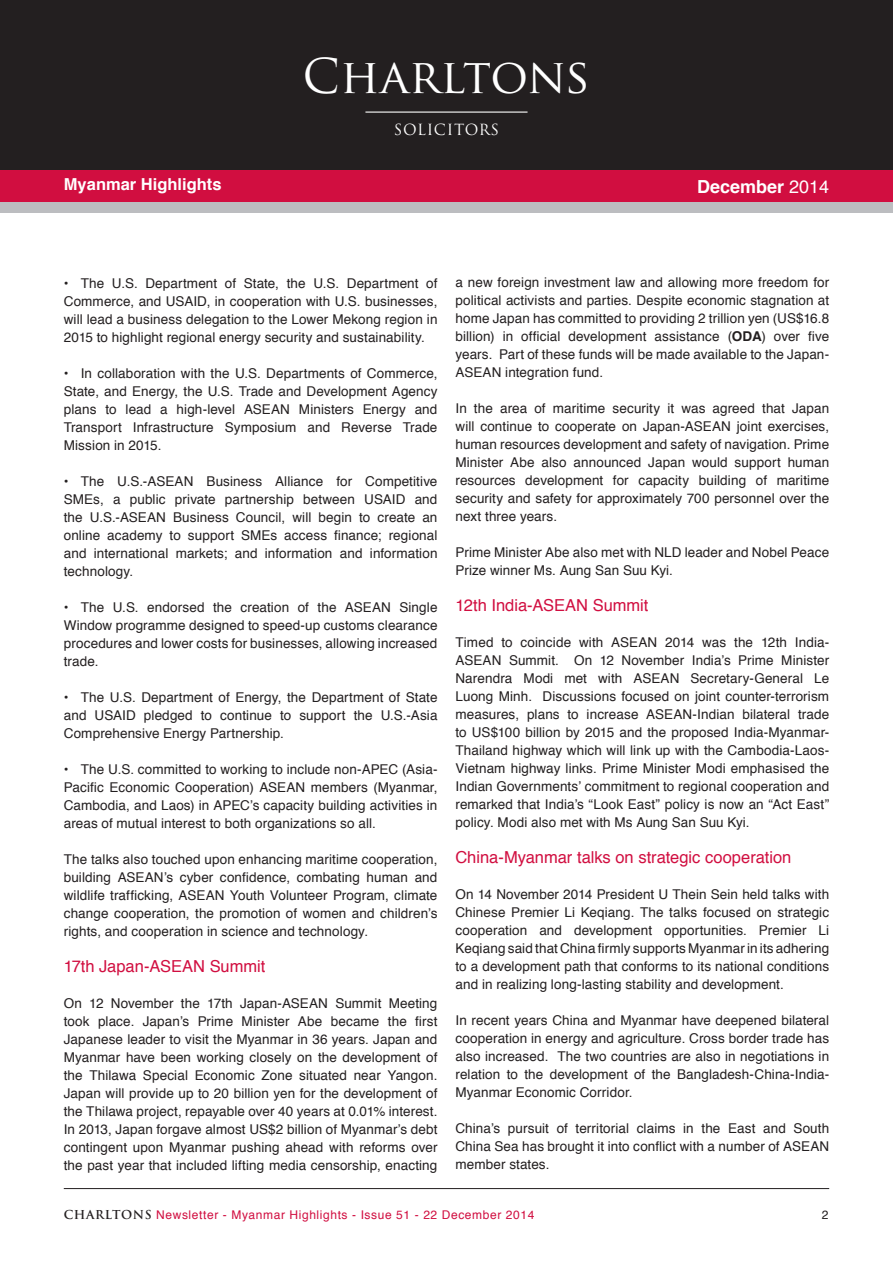
<style>
.page{position:relative;width:893px;height:1263px;background:#fff}
.page>*{position:absolute;margin:0;border:0;box-sizing:border-box;transform-origin:0 0}
.t1{font:46.8px "Trajan Pro";color:#fff}
.t2{font:700 18px "Helvetica";color:#fff}
.body_heading{font:16.5px "Helvetica";color:#d10e40}
.t3{font:700 16.5px "Helvetica";color:#fff}
.t4{font:15px "Trajan Pro";letter-spacing:.04em;color:#fff}
.body_text{font:13.5px/18px "Helvetica";letter-spacing:.01em;color:#231f20;text-align:justify}
.t5{font:12px "Helvetica";letter-spacing:.05em;color:#d10e40}
.t6{font:12px "Helvetica";color:#231f20}
.s1{font-weight:400}
.s2{font-weight:700}
.s3{font-family:"Trajan Pro";font-weight:700;color:#231f20}
</style>
<div class="page">
<hr style="left:64px;top:1188px;width:765px;height:1px;background:#231f20">
<div style="left:0;top:0;width:893px;height:170px;background:#231f20"></div>
<div style="left:0;top:170px;width:893px;height:32px;background:#d10e40"></div>
<hr style="left:365px;top:112px;width:162px;height:1px;background:#fff">
<div style="left:0;top:202px;width:893px;height:11px;background:#bcbdc0"></div>
<p class="t3" style="left:64px;top:171px;width:159px">Myanmar Highlights</p>
<h1 class="t1" style="left:303px;top:47px;width:289px">Charltons</h1>
<p class="t4" style="left:394px;top:120px;width:107px">SOLICITORS</p>
<p class="t2" style="left:697px;top:172px;width:134px">December <span class="s1">2014</span></p>
<p class="body_text" style="left:64px;top:275px;width:375px">• The U.S. Department of State, the U.S. Department of Commerce, and USAID, in cooperation with U.S. businesses, will lead a business delegation to the Lower Mekong region in 2015 to highlight regional energy security and sustainability.</p>
<p class="body_text" style="left:64px;top:365px;width:375px">• In collaboration with the U.S. Departments of Commerce, State, and Energy, the U.S. Trade and Development Agency plans to lead a high-level ASEAN Ministers Energy and Transport Infrastructure Symposium and Reverse Trade Mission in 2015.</p>
<p class="body_text" style="left:64px;top:473px;width:375px">• The U.S.-ASEAN Business Alliance for Competitive SMEs, a public private partnership between USAID and the U.S.-ASEAN Business Council, will begin to create an online academy to support SMEs access finance; regional and international markets; and information and information technology.</p>
<p class="body_text" style="left:64px;top:599px;width:375px">• The U.S. endorsed the creation of the ASEAN Single Window programme designed to speed-up customs clearance procedures and lower costs for businesses, allowing increased trade.</p>
<p class="body_text" style="left:64px;top:689px;width:375px">• The U.S. Department of Energy, the Department of State and USAID pledged to continue to support the U.S.-Asia Comprehensive Energy Partnership.</p>
<p class="body_text" style="left:64px;top:761px;width:375px">• The U.S. committed to working to include non-APEC (Asia-Pacific Economic Cooperation) ASEAN members (Myanmar, Cambodia, and Laos) in APEC’s capacity building activities in areas of mutual interest to both organizations so all.</p>
<p class="body_text" style="left:64px;top:851px;width:375px">The talks also touched upon enhancing maritime cooperation, building ASEAN’s cyber confidence, combating human and wildlife trafficking, ASEAN Youth Volunteer Program, climate change cooperation, the promotion of women and children’s rights, and cooperation in science and technology.</p>
<p class="body_heading" style="left:64px;top:953px;width:203px">17th Japan-ASEAN Summit</p>
<p class="body_text" style="left:64px;top:995px;width:375px">On 12 November the 17th Japan-ASEAN Summit Meeting took place. Japan’s Prime Minister Abe became the first Japanese leader to visit the Myanmar in 36 years. Japan and Myanmar have been working closely on the development of the Thilawa Special Economic Zone situated near Yangon.<br>Japan will provide up to 20 billion yen for the development of the Thilawa project, repayable over 40 years at 0.01% interest.<br>In 2013, Japan forgave almost US$2 billion of Myanmar’s debt contingent upon Myanmar pushing ahead with reforms over the past year that included lifting media censorship, enacting</p>
<p class="body_text" style="left:455px;top:273px;width:375px">a new foreign investment law and allowing more freedom for political activists and parties. Despite economic stagnation at home Japan has committed to providing 2 trillion yen (US$16.8 billion) in official development assistance (<span class="s2">ODA</span>) over five years. Part of these funds will be made available to the Japan-ASEAN integration fund.</p>
<p class="body_text" style="left:455px;top:399px;width:375px">In the area of maritime security it was agreed that Japan will continue to cooperate on Japan-ASEAN joint exercises, human resources development and safety of navigation. Prime Minister Abe also announced Japan would support human resources development for capacity building of maritime security and safety for approximately 700 personnel over the next three years.</p>
<p class="body_text" style="left:455px;top:543px;width:375px">Prime Minister Abe also met with NLD leader and Nobel Peace<br>Prize winner Ms. Aung San Suu Kyi.</p>
<p class="body_heading" style="left:455px;top:592px;width:194px">12th India-ASEAN Summit</p>
<p class="body_text" style="left:455px;top:633px;width:375px">Timed to coincide with ASEAN 2014 was the 12th India-ASEAN Summit. On 12 November India’s Prime Minister Narendra Modi met with ASEAN Secretary-General Le Luong Minh. Discussions focused on joint counter-terrorism measures, plans to increase ASEAN-Indian bilateral trade to US$100 billion by 2015 and the proposed India-Myanmar-Thailand highway which will link up with the Cambodia-Laos-Vietnam highway links. Prime Minister Modi emphasised the Indian Governments’ commitment to regional cooperation and remarked that India’s “Look East” policy is now an “Act East” policy. Modi also met with Ms Aung San Suu Kyi.</p>
<p class="body_heading" style="left:455px;top:844px;width:337px">China-Myanmar talks on strategic cooperation</p>
<p class="body_text" style="left:455px;top:885px;width:375px">On 14 November 2014 President U Thein Sein held talks with Chinese Premier Li Keqiang. The talks focused on strategic cooperation and development opportunities. Premier Li Keqiang said that China firmly supports Myanmar in its adhering to a development path that conforms to its national conditions and in realizing long-lasting stability and development.</p>
<p class="body_text" style="left:455px;top:1011px;width:375px">In recent years China and Myanmar have deepened bilateral cooperation in energy and agriculture. Cross border trade has also increased. The two countries are also in negotiations in relation to the development of the Bangladesh-China-India-Myanmar Economic Corridor.</p>
<p class="body_text" style="left:455px;top:1119px;width:375px">China’s pursuit of territorial claims in the East and South China Sea has brought it into conflict with a number of ASEAN member states.</p>
<p class="t5" style="left:64px;top:1206px;width:472px"><span class="s3">CHARLTONS</span> Newsletter - Myanmar Highlights - Issue 51 - 22 December 2014</p>
<p class="t6" style="left:822px;top:1206px;width:8px">2</p>
</div>
